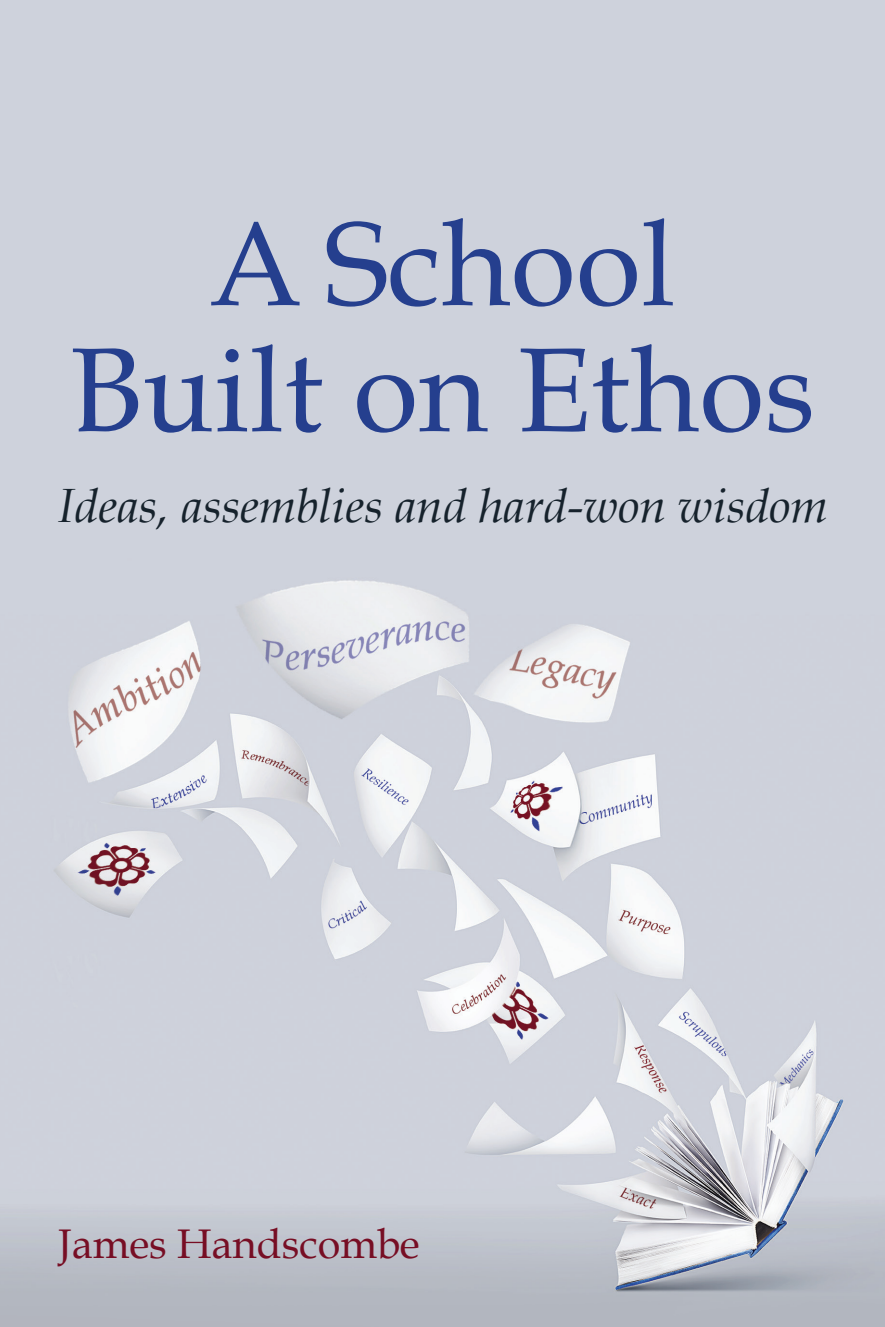
<style>
.page{position:relative;width:885px;height:1327px;background:#fff}
.page>*{position:absolute;margin:0;border:0;box-sizing:border-box;transform-origin:0 0}
.t1{font:119.4px/126px "Book Antiqua";color:#253f8e;text-align:center}
.t2{font:italic 48.2px "Book Antiqua";color:#16222c}
.t3{font:41.4px "Book Antiqua";color:#770e24}
</style>
<div class="page">
<img style="left:0;top:0;width:884px;height:1327px">
<h1 class="t1" style="left:70px;top:201px;width:746px">A School<br>Built on Ethos</h1>
<p class="t2" style="left:58px;top:477px;width:771px">Ideas, assemblies and hard-won wisdom</p>
<p class="t3" style="left:58px;top:1218px;width:363px">James Handscombe</p>
</div>
